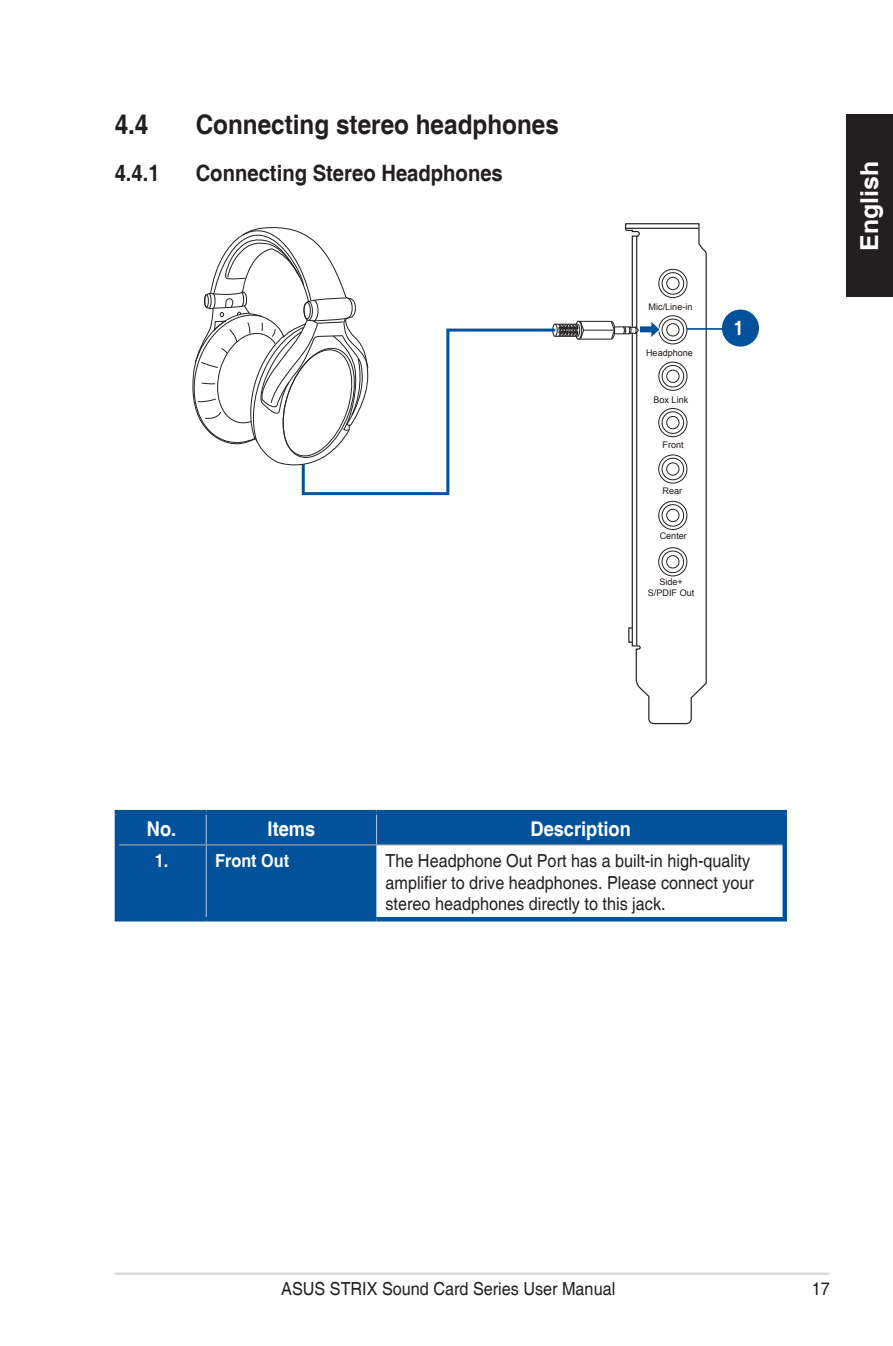
<style>
.page{position:relative;width:893px;height:1346px;background:#fff}
.page>*{position:absolute;margin:0;border:0;box-sizing:border-box;transform-origin:0 0}
.t1{font:700 27px "Helvetica";color:#231f20;scale:.9 1}
.t2{font:700 24.75px "Helvetica";color:#fff}
.t3{font:700 22.5px "Helvetica";color:#231f20;scale:.9 1}
.t4{font:700 20.25px "Helvetica";color:#fff;scale:.9 1}
.t5{font:700 19.57px "Helvetica";color:#fff;scale:.9 1}
.t6{font:18px/21.6px "Helvetica";color:#231f20;scale:.9 1}
.t7{font:700 18px "Helvetica";color:#fff;scale:.9 1}
.t8{font:9px/10.8px "Arial";color:#201814;text-align:center}
</style>
<div class="page">
<hr style="left:115px;top:1272px;width:714px;height:3px;background:#d8d8d8">
<div style="left:846px;top:115px;width:47px;height:182px;background:#231f20"></div>
<div style="left:119px;top:814px;width:257px;height:103px;background:#01529a"></div>
<div style="left:377px;top:812px;width:408px;height:33px;background:#01529a"></div>
<hr style="left:206px;top:814px;width:1px;height:30px;background:#9fbde2">
<hr style="left:376px;top:814px;width:1px;height:30px;background:#9fbde2">
<hr style="left:119px;top:844px;width:87px;height:1px;background:#a8a9ad">
<hr style="left:206px;top:844px;width:171px;height:1px;background:#a8a9ad">
<hr style="left:377px;top:844px;width:405px;height:1px;background:#a8a9ad">
<hr style="left:206px;top:845px;width:1px;height:72px;background:#9fbde2">
<hr style="left:376px;top:845px;width:1px;height:72px;background:#9fbde2">
<hr style="left:115px;top:810px;width:91px;height:4px;background:#01529a">
<hr style="left:115px;top:814px;width:4px;height:31px;background:#01529a">
<hr style="left:206px;top:810px;width:171px;height:4px;background:#01529a">
<hr style="left:377px;top:810px;width:410px;height:4px;background:#01529a">
<div style="left:782px;top:814px;width:5px;height:31px;background:#01529a"></div>
<hr style="left:115px;top:845px;width:4px;height:72px;background:#01529a">
<div style="left:782px;top:845px;width:5px;height:72px;background:#01529a"></div>
<hr style="left:115px;top:917px;width:91px;height:4px;background:#01529a">
<hr style="left:206px;top:917px;width:171px;height:4px;background:#01529a">
<hr style="left:377px;top:917px;width:410px;height:4px;background:#01529a">
<svg style="left:192px;top:223px;width:515px;height:502px"></svg>
<div style="left:722px;top:310px;width:37px;height:37px;background:#01529a;border-radius:50%"></div>
<hr style="left:686px;top:328px;width:40px;height:2px;background:#01529a">
<h1 class="t1" style="left:115px;top:114px;width:39px">4.4</h1>
<h1 class="t1" style="left:196px;top:114px;width:405px">Connecting stereo headphones</h1>
<p class="t3" style="left:115px;top:164px;width:52px">4.4.1</p>
<p class="t3" style="left:196px;top:164px;width:343px">Connecting Stereo Headphones</p>
<p class="t8" style="left:649px;top:302px;width:45px">Mic/Line-in</p>
<p class="t8" style="left:646px;top:348px;width:48px">Headphone</p>
<p class="t8" style="left:653px;top:395px;width:36px">Box Link</p>
<p class="t8" style="left:663px;top:440px;width:23px">Front</p>
<p class="t8" style="left:662px;top:486px;width:21px">Rear</p>
<p class="t8" style="left:660px;top:531px;width:29px">Center</p>
<p class="t8" style="left:648px;top:577px;width:48px">Side+<br>S/PDIF Out</p>
<p class="t5" style="left:734px;top:321px;width:12px">1</p>
<p class="t4" style="left:147px;top:821px;width:34px">No.</p>
<p class="t4" style="left:268px;top:821px;width:54px">Items</p>
<p class="t4" style="left:530px;top:821px;width:113px">Description</p>
<p class="t7" style="left:155px;top:854px;width:17px">1.</p>
<p class="t7" style="left:215px;top:854px;width:83px">Front Out</p>
<p class="t6" style="left:386px;top:850px;width:411px">The Headphone Out Port has a built-in high-quality amplifier to drive headphones. Please connect your stereo headphones directly to this jack.</p>
<h2 class="t2" style="left:860px;top:251px;width:91px;rotate:-90deg">English</h2>
<p class="t6" style="left:281px;top:1280px;width:373px">ASUS STRIX Sound Card Series User Manual</p>
<p class="t6" style="left:812px;top:1279px;width:22px">17</p>
</div>
